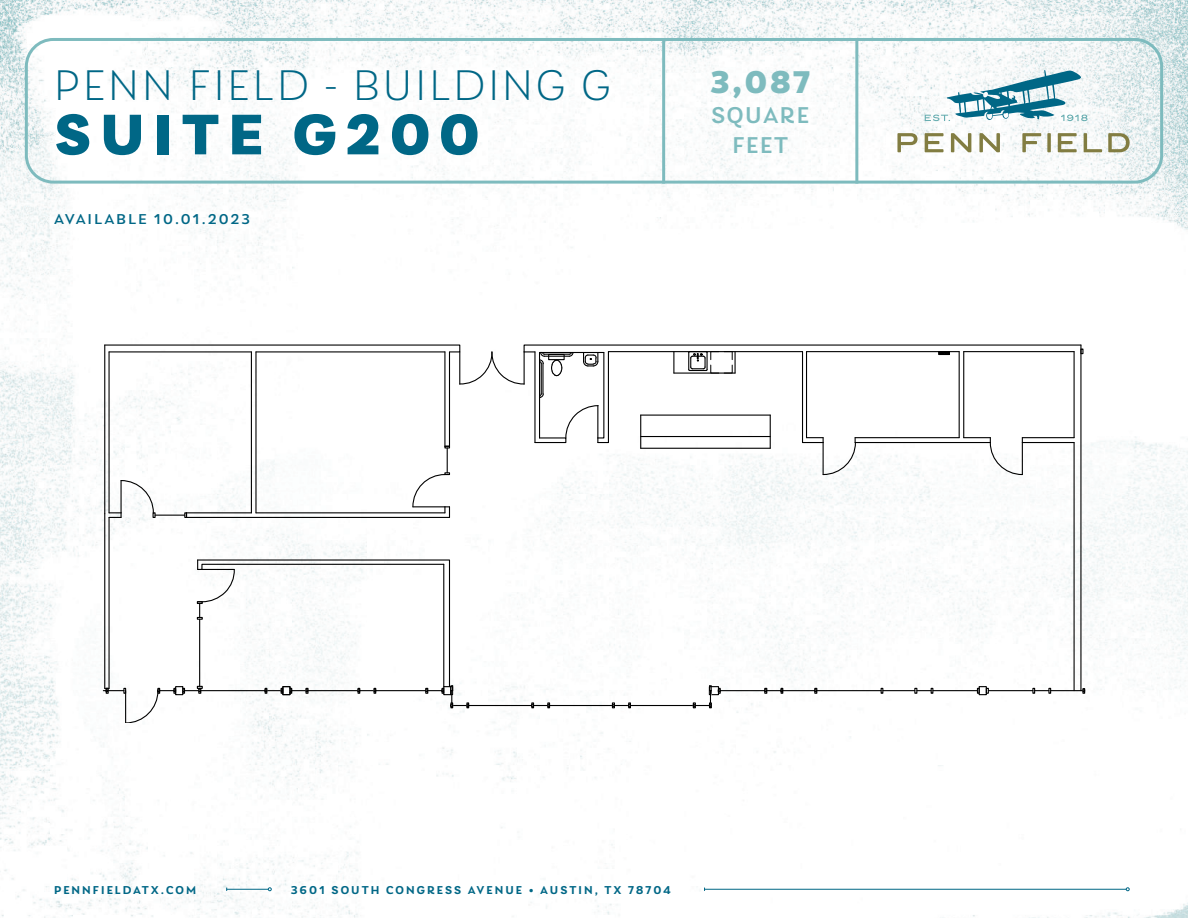
<style>
.page{position:relative;width:1188px;height:918px;background:#fff}
.page>*{position:absolute;margin:0;border:0;box-sizing:border-box;transform-origin:0 0}
.t1{font:800 60px "Laca Text";letter-spacing:.13em;color:#006786}
.t2{font:300 45px "Laca";letter-spacing:.07em;color:#006786}
.t3{font:800 33px "Laca Text";color:#7ebbbe}
.t4{font:500 24px/30px "Laca";letter-spacing:.07em;color:#7ebbbe;text-align:center}
.t5{font:500 15px "Laca Text";letter-spacing:.12em;color:#006786}
.t6{font:600 12px "Laca";letter-spacing:.17em;color:#006786}
</style>
<div class="page">
<img style="left:0;top:0;width:1188px;height:918px">
<div style="left:25px;top:38px;width:1138px;height:146px;border:3px solid #7ebbbe;border-radius:27px"></div>
<svg style="left:897px;top:133px;width:21px;height:19px"></svg>
<svg style="left:925px;top:133px;width:19px;height:19px"></svg>
<svg style="left:951px;top:133px;width:20px;height:19px"></svg>
<svg style="left:979px;top:133px;width:21px;height:19px"></svg>
<svg style="left:1022px;top:133px;width:19px;height:19px"></svg>
<svg style="left:1047px;top:133px;width:4px;height:19px"></svg>
<svg style="left:1058px;top:133px;width:19px;height:19px"></svg>
<svg style="left:1084px;top:133px;width:18px;height:19px"></svg>
<svg style="left:1108px;top:133px;width:22px;height:19px"></svg>
<svg style="left:925px;top:70px;width:163px;height:51px"></svg>
<hr style="left:855px;top:41px;width:3px;height:143px;background:#7ebbbe">
<hr style="left:662px;top:41px;width:3px;height:143px;background:#7ebbbe">
<hr style="left:227px;top:889px;width:41px;height:1px;background:#006786">
<svg style="left:268px;top:887px;width:4px;height:4px"></svg>
<hr style="left:705px;top:889px;width:421px;height:1px;background:#006786">
<svg style="left:1126px;top:887px;width:4px;height:4px"></svg>
<hr style="left:1080px;top:345px;width:1px;height:346px;background:#000">
<hr style="left:1074px;top:443px;width:1px;height:248px;background:#000">
<hr style="left:109px;top:517px;width:1px;height:171px;background:#000">
<hr style="left:104px;top:514px;width:1px;height:174px;background:#000">
<hr style="left:469px;top:705px;width:63px;height:1px;background:#000">
<hr style="left:550px;top:705px;width:62px;height:1px;background:#000">
<hr style="left:630px;top:705px;width:63px;height:1px;background:#000">
<div style="left:979px;top:686px;width:8px;height:9px;border:1px solid #000"></div>
<hr style="left:1051px;top:690px;width:32px;height:1px;background:#000">
<svg style="left:611px;top:702px;width:21px;height:6px"></svg>
<svg style="left:530px;top:702px;width:21px;height:6px"></svg>
<svg style="left:692px;top:685px;width:30px;height:23px"></svg>
<svg style="left:813px;top:688px;width:5px;height:6px"></svg>
<svg style="left:881px;top:688px;width:2px;height:6px"></svg>
<svg style="left:977px;top:688px;width:3px;height:6px"></svg>
<svg style="left:986px;top:688px;width:3px;height:6px"></svg>
<svg style="left:1032px;top:688px;width:19px;height:6px"></svg>
<hr style="left:988px;top:690px;width:45px;height:1px;background:#000">
<hr style="left:933px;top:690px;width:44px;height:1px;background:#000">
<svg style="left:914px;top:688px;width:19px;height:6px"></svg>
<hr style="left:883px;top:690px;width:32px;height:1px;background:#000">
<hr style="left:817px;top:690px;width:64px;height:1px;background:#000">
<hr style="left:783px;top:690px;width:32px;height:1px;background:#000">
<svg style="left:763px;top:688px;width:21px;height:6px"></svg>
<hr style="left:720px;top:690px;width:45px;height:1px;background:#000">
<svg style="left:1082px;top:688px;width:4px;height:6px"></svg>
<svg style="left:103px;top:559px;width:367px;height:164px"></svg>
<svg style="left:104px;top:344px;width:979px;height:174px"></svg>
<hr style="left:104px;top:345px;width:1px;height:169px;background:#000">
<h2 class="t2" style="left:54px;top:59px;width:558px">PENN FIELD - BUILDING G</h2>
<h1 class="t1" style="left:54px;top:111px;width:427px">SUITE G200</h1>
<p class="t5" style="left:54px;top:210px;width:197px">AVAILABLE 10.01.2023</p>
<h3 class="t3" style="left:710px;top:69px;width:102px">3,087</h3>
<h3 class="t4" style="left:711px;top:102px;width:99px">SQUARE<br>FEET</h3>
<p class="t6" style="left:54px;top:885px;width:144px">PENNFIELDATX.COM</p>
<p class="t6" style="left:291px;top:885px;width:382px">3601 SOUTH CONGRESS AVENUE • AUSTIN, TX 78704</p>
</div>
